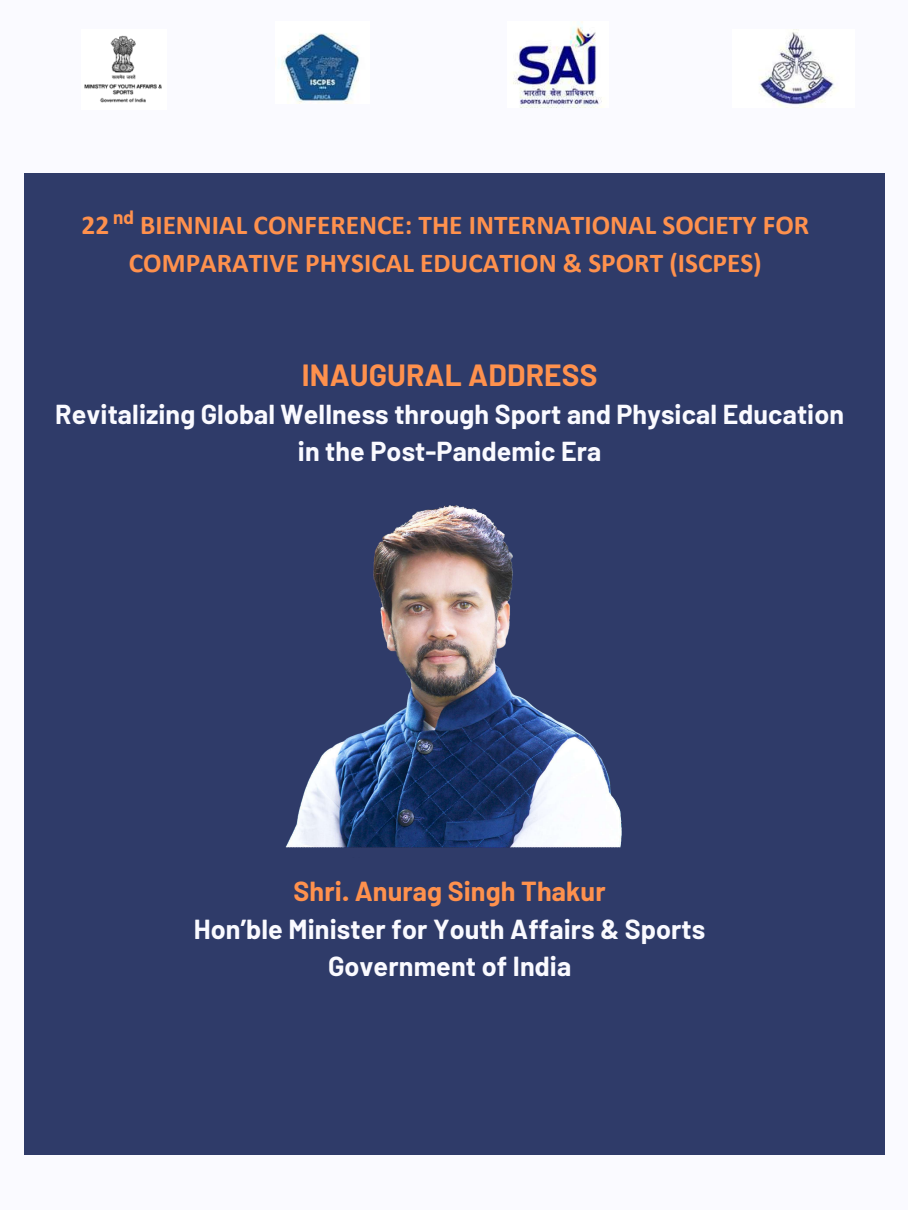
<style>
.page{position:relative;width:908px;height:1210px;background:#fff}
.page>*{position:absolute;margin:0;border:0;box-sizing:border-box;transform-origin:0 0}
.t1{font:700 29.92px "Barlow";letter-spacing:.005em;color:#ff914d}
.t2{font:700 27.3px/38.1px "Calibri";color:#ff914d;text-align:center}
.t3{font:700 26.88px/37.5px "Barlow";letter-spacing:.005em;color:#fafaff;text-align:center}
.t4{font:700 26.88px "Barlow";letter-spacing:.005em;color:#ff914d}
.t5{font:700 26.77px/37.3px "Barlow";letter-spacing:.005em;color:#fafaff;text-align:center}
.t6{font:700 18.83px "Barlow";color:#ff914d}
</style>
<div class="page">
<div style="left:0;top:0;width:907px;height:1210px;background:#fafaff"></div>
<img style="left:84px;top:35px;width:78px;height:68px">
<img style="left:281px;top:33px;width:78px;height:71px">
<img style="left:513px;top:22px;width:90px;height:86px">
<img style="left:759px;top:29px;width:77px;height:79px">
<div style="left:24px;top:173px;width:859px;height:981px;background:#2f3b69"></div>
<img style="left:285px;top:505px;width:337px;height:343px">
<p class="t6" style="left:113px;top:205px;width:22px">nd</p>
<p class="t2" style="left:81px;top:208px;width:729px">22 BIENNIAL CONFERENCE: THE INTERNATIONAL SOCIETY FOR<br>COMPARATIVE PHYSICAL EDUCATION &amp; SPORT (ISCPES)</p>
<p class="t1" style="left:302px;top:356px;width:297px">INAUGURAL ADDRESS</p>
<p class="t5" style="left:55px;top:395px;width:790px">Revitalizing Global Wellness through Sport and Physical Education in the Post-Pandemic Era</p>
<p class="t4" style="left:293px;top:874px;width:313px">Shri. Anurag Singh Thakur</p>
<p class="t3" style="left:194px;top:909px;width:513px">Hon’ble Minister for Youth Affairs &amp; Sports<br>Government of India</p>
</div>
